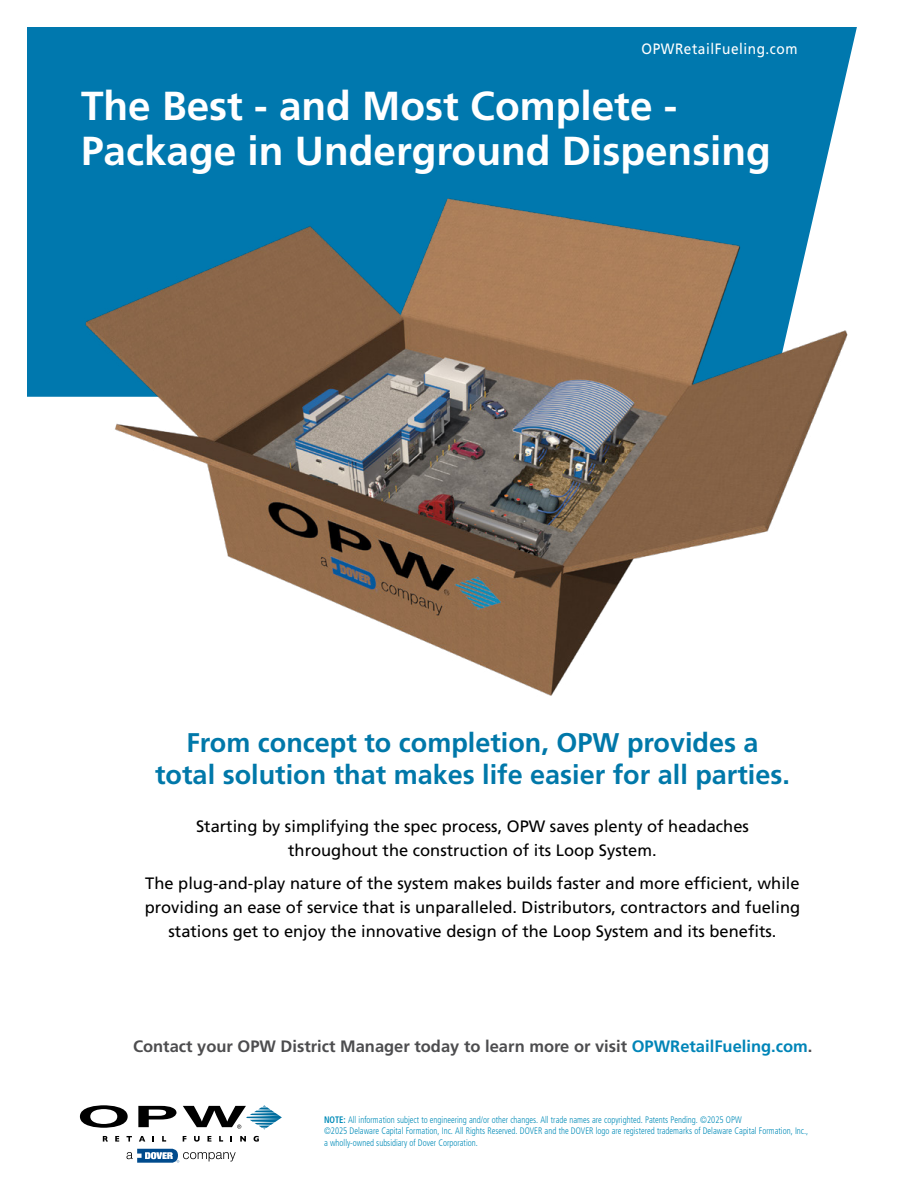
<style>
.page{position:relative;width:918px;height:1188px;background:#fff}
.page>*{position:absolute;margin:0;border:0;box-sizing:border-box;transform-origin:0 0}
.t1{font:700 40.5px/45px "Frutiger LT Std";color:#fff}
.t2{font:700 27px/32.4px "Frutiger LT Std";color:#0078a9;text-align:center}
.t3{font:16.5px/24px "Frutiger LT Std";color:#000;text-align:center}
.t4{font:700 16.5px "Frutiger LT Std";color:#4d4d4f}
.t5{font:15px "Frutiger LT Std";letter-spacing:.04em;color:#fff;scale:.91 1}
.t6{font:300 condensed 9.45px/11.4px "Frutiger LT Std";color:#008bb8;scale:.91 1}
.s1{color:#0085b8}
.s2{font-weight:700}
</style>
<div class="page">
<svg style="left:103px;top:1136px;width:5px;height:6px"></svg>
<svg style="left:115px;top:1136px;width:4px;height:6px"></svg>
<svg style="left:127px;top:1136px;width:5px;height:6px"></svg>
<svg style="left:139px;top:1136px;width:6px;height:6px"></svg>
<svg style="left:162px;top:1136px;width:4px;height:6px"></svg>
<svg style="left:183px;top:1136px;width:3px;height:6px"></svg>
<svg style="left:194px;top:1136px;width:6px;height:6px"></svg>
<svg style="left:207px;top:1136px;width:4px;height:6px"></svg>
<svg style="left:219px;top:1136px;width:4px;height:6px"></svg>
<svg style="left:240px;top:1136px;width:6px;height:6px"></svg>
<svg style="left:254px;top:1136px;width:5px;height:6px"></svg>
<svg style="left:80px;top:1105px;width:48px;height:23px"></svg>
<svg style="left:138px;top:1106px;width:38px;height:21px"></svg>
<svg style="left:183px;top:1105px;width:99px;height:25px"></svg>
<svg style="left:127px;top:1149px;width:109px;height:14px"></svg>
<div style="left:27px;top:27px;width:830px;height:370px;background:#0078ae"></div>
<img style="left:74px;top:163px;width:783px;height:533px">
<p class="t5" style="left:642px;top:40px;width:173px">OPWRetailFueling.com</p>
<h1 class="t1" style="left:81px;top:83px;width:692px">The Best - and Most Complete -<br>Package in Underground Dispensing</h1>
<h2 class="t2" style="left:155px;top:726px;width:636px">From concept to completion, OPW provides a total solution that makes life easier for all parties.</h2>
<p class="t3" style="left:196px;top:815px;width:554px">Starting by simplifying the spec process, OPW saves plenty of headaches throughout the construction of its Loop System.</p>
<p class="t3" style="left:145px;top:872px;width:657px">The plug-and-play nature of the system makes builds faster and more efficient, while providing an ease of service that is unparalleled. Distributors, contractors and fueling stations get to enjoy the innovative design of the Loop System and its benefits.</p>
<p class="t4" style="left:133px;top:1036px;width:681px">Contact your OPW District Manager today to learn more or visit <span class="s1">OPWRetailFueling.com</span>.</p>
<p class="t6" style="left:324px;top:1114px;width:534px"><span class="s2">NOTE:</span> All information subject to engineering and/or other changes. All trade names are copyrighted. Patents Pending. ©2025 OPW<br>©2025 Delaware Capital Formation, Inc. All Rights Reserved. DOVER and the DOVER logo are registered trademarks of Delaware Capital Formation, Inc., a wholly-owned subsidiary of Dover Corporation.</p>
</div>
